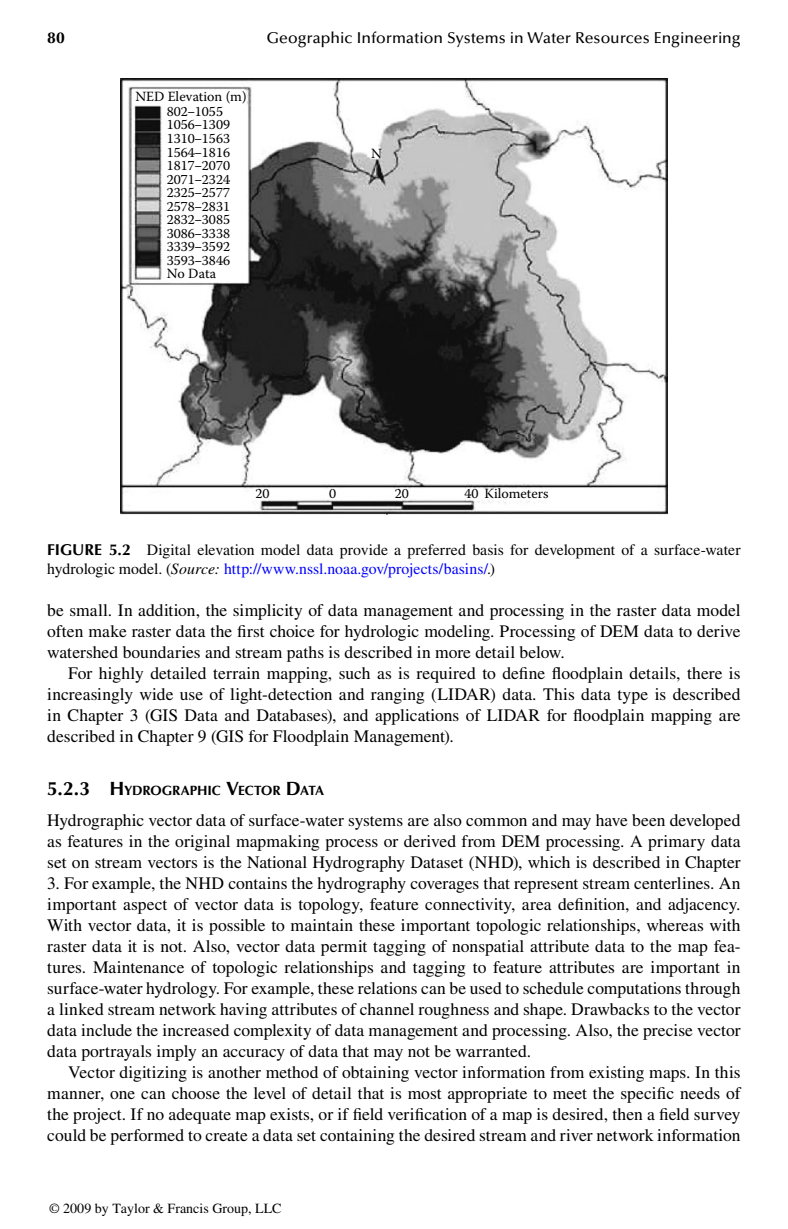
<style>
.page{position:relative;width:788px;height:1229px;background:#fff}
.page>*{position:absolute;margin:0;border:0;box-sizing:border-box;transform-origin:0 0}
.t1{font:17.5px/21px "Times LT Std";color:#000;text-align:justify}
.t2{font:15.75px/18.9px "Times LT Std";letter-spacing:.005em;color:#000}
.t3{font:500 15.75px "Optima LT Std";color:#000}
.t4{font:700 15.75px "Optima LT Std";color:#000}
.t5{font:14px/13.5px "Warnock Pro";color:#000;text-align:center}
.t6{font:14px "Times";color:#000}
.t7{font:700 13.47px "Optima LT Std";letter-spacing:-.005em;color:#000}
.s1{font-family:"Myriad Pro"}
.s2{font-family:"Optima LT Std";font-weight:700}
.s3{font-style:italic}
.s4{color:#00f}
.s5{font-size:19.25px}
</style>
<div class="page">
<img style="left:121px;top:79px;width:546px;height:436px">
<p class="t4" style="left:47px;top:29px;width:19px">80</p>
<p class="t3" style="left:267px;top:29px;width:475px">Geographic Information Systems in Water Resources Engineering</p>
<p class="t5" style="left:135px;top:89px;width:113px;line-height:14.7px">NED Elevation (m)<br>802<span class="s1">–</span>1055</p>
<p class="t5" style="left:167px;top:118px;width:65px;text-align:justify">1056<span class="s1">–</span>1309<br>1310<span class="s1">–</span>1563<br>1564<span class="s1">–</span>1816<br>1817<span class="s1">–</span>2070<br>2071<span class="s1">–</span>2324<br>2325<span class="s1">–</span>2577<br>2578<span class="s1">–</span>2831<br>2832<span class="s1">–</span>3085<br>3086<span class="s1">–</span>3338<br>3339<span class="s1">–</span>3592<br>3593<span class="s1">–</span>3846<br>No Data</p>
<p class="t5" style="left:371px;top:146px;width:12px">N</p>
<p class="t5" style="left:255px;top:486px;width:16px">20</p>
<p class="t5" style="left:329px;top:486px;width:9px">0</p>
<p class="t5" style="left:395px;top:486px;width:16px">20</p>
<p class="t5" style="left:464px;top:486px;width:86px">40 Kilometers</p>
<p class="t2" style="left:47px;top:540px;width:694px"><span class="s2">FIG URE 5.2</span> Digital elevation model data provide a preferred basis for development of a surface-water hydrologic model. (<span class="s3">Source:</span> <span class="s4">http://www.nssl.noaa.gov/projects/basins/</span>.)</p>
<p class="t1" style="left:47px;top:600px;width:694px">be small. In addition, the simplicity of data management and processing in the raster data model</p>
<p class="t1" style="left:47px;top:621px;width:695px">often make raster data the first choice for hydrologic modeling. Processing of DEM data to derive</p>
<p class="t1" style="left:47px;top:642px;width:519px">watershed boundaries and stream paths is described in more detail below.</p>
<p class="t1" style="left:68px;top:663px;width:673px">For highly detailed terrain mapping, such as is required to define floodplain details, there is</p>
<p class="t1" style="left:47px;top:684px;width:694px">increasingly wide use of light-detection and ranging (LIDAR) data. This data type is described</p>
<p class="t1" style="left:47px;top:705px;width:695px">in Chapter 3 (GIS Data and Databases), and applications of LIDAR for floodplain mapping are</p>
<p class="t1" style="left:47px;top:726px;width:408px">described in Chapter 9 (GIS for Floodplain Management).</p>
<p class="t7" style="left:47px;top:782px;width:278px"><span class="s5">5.2.3 H</span>YD ROG RAPHIC <span class="s5">V</span>ECTOR <span class="s5">D</span>ATA</p>
<p class="t1" style="left:47px;top:810px;width:695px">Hydrographic vector data of surface-water systems are also common and may have been developed as features in the original mapmaking process or derived from DEM processing. A primary data set on stream vectors is the National Hydrography Dataset (NHD), which is described in Chapter</p>
<p class="t1" style="left:47px;top:873px;width:694px">3. For example, the NHD contains the hydrography coverages that represent stream centerlines. An</p>
<p class="t1" style="left:47px;top:894px;width:694px">important aspect of vector data is topology, feature connectivity, area definition, and adjacency.</p>
<p class="t1" style="left:47px;top:915px;width:694px">With vector data, it is possible to maintain these important topologic relationships, whereas with</p>
<p class="t1" style="left:47px;top:936px;width:694px">raster data it is not. Also, vector data permit tagging of nonspatial attribute data to the map fea-</p>
<p class="t1" style="left:47px;top:957px;width:694px">tures. Maintenance of topologic relationships and tagging to feature attributes are important in</p>
<p class="t1" style="left:47px;top:978px;width:694px">surface-water hydrology. For example, these relations can be used to schedule computations through</p>
<p class="t1" style="left:47px;top:999px;width:694px">a linked stream network having attributes of channel roughness and shape. Drawbacks to the vector</p>
<p class="t1" style="left:47px;top:1020px;width:694px">data include the increased complexity of data management and processing. Also, the precise vector</p>
<p class="t1" style="left:47px;top:1041px;width:485px">data portrayals imply an accuracy of data that may not be warranted.</p>
<p class="t1" style="left:68px;top:1062px;width:674px">Vector digitizing is another method of obtaining vector information from existing maps. In this</p>
<p class="t1" style="left:47px;top:1083px;width:694px">manner, one can choose the level of detail that is most appropriate to meet the specific needs of</p>
<p class="t1" style="left:47px;top:1104px;width:694px">the project. If no adequate map exists, or if field verification of a map is desired, then a field survey</p>
<p class="t1" style="left:47px;top:1125px;width:694px">could be performed to create a data set containing the desired stream and river network information</p>
<p class="t6" style="left:49px;top:1200px;width:234px">© 2009 by Taylor &amp; Francis Group, LLC</p>
</div>
